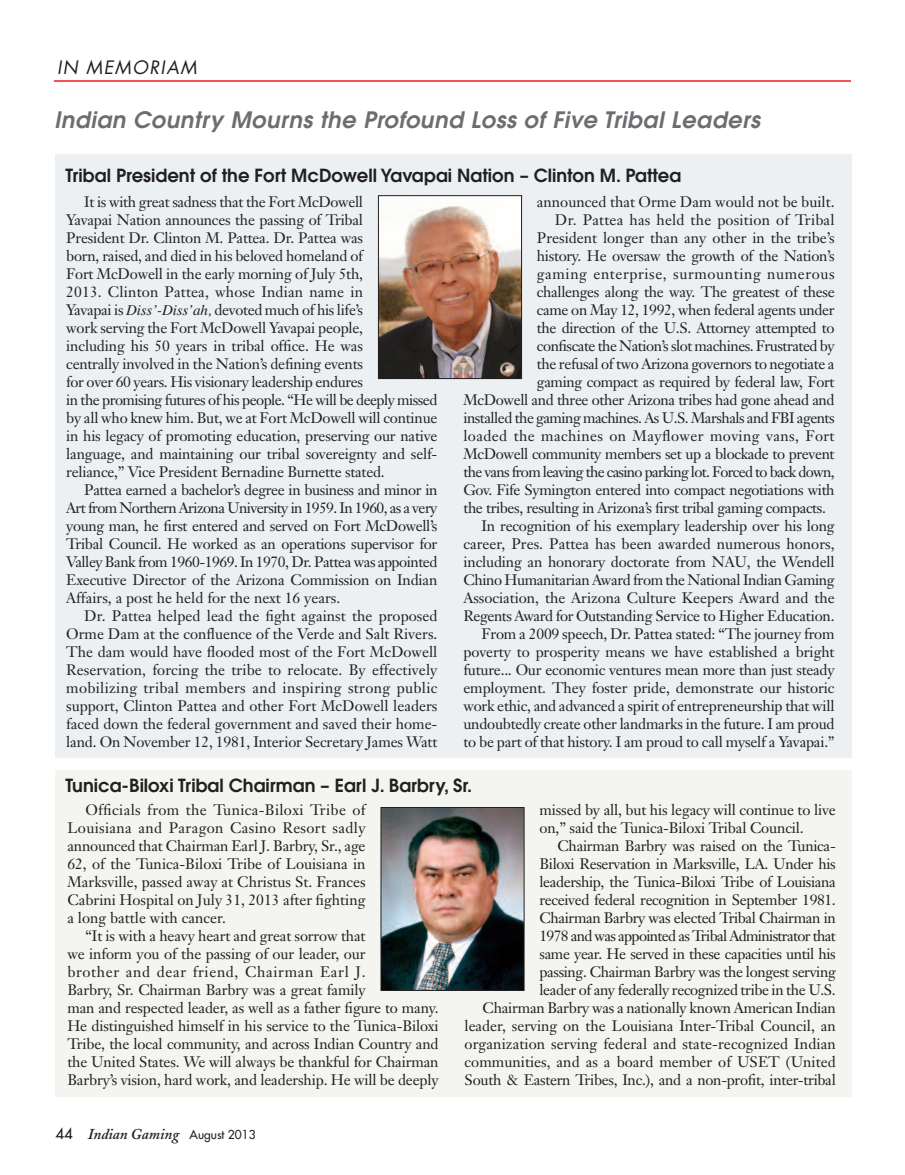
<style>
.page{position:relative;width:905px;height:1175px;background:#fff}
.page>*{position:absolute;margin:0;border:0;box-sizing:border-box;transform-origin:0 0}
.t1{font:italic 600 22.5px "Avant Garde";letter-spacing:.025em;color:#6c6d70}
.t2{font:600 18px "Avant Garde";color:#231f20}
.t3{font:italic 18px "Futura";letter-spacing:.08em;color:#231f20}
.t4{font:15px/18px "Janson Text";letter-spacing:-.015em;color:#231f20;text-align:justify}
.t5{font:15px "Janson Text";letter-spacing:-.035em;color:#231f20}
.t6{font:15px "Janson Text";letter-spacing:-.045em;color:#231f20}
.t7{font:15px "Janson Text";letter-spacing:.025em;color:#231f20}
.t8{font:15px "Janson Text";letter-spacing:.04em;color:#231f20}
.t9{font:15px "Janson Text";letter-spacing:.015em;color:#231f20}
.t10{font:italic 600 15px "Adobe Caslon";color:#231f20}
.s1{font-family:"Times";font-style:italic}
.s2{font-family:"Futura";font-weight:400;font-style:normal}
.s3{font-family:"Futura";font-weight:400;font-style:normal;font-size:12px}
</style>
<div class="page">
<hr style="left:54px;top:80px;width:797px;height:2px;background:#ee1d23">
<div style="left:55px;top:770px;width:797px;height:327px;background:#f4f4f1"></div>
<img style="left:382px;top:809px;width:140px;height:179px">
<div style="left:380px;top:807px;width:144px;height:183px;border:1px solid #231f20"></div>
<div style="left:55px;top:154px;width:796px;height:603px;background:#ecf0f2"></div>
<img style="left:380px;top:197px;width:140px;height:180px">
<div style="left:378px;top:195px;width:144px;height:184px;border:1px solid #231f20"></div>
<p class="t3" style="left:57px;top:59px;width:141px">IN MEMORIAM</p>
<h1 class="t1" style="left:54px;top:112px;width:707px">Indian Country Mourns the Profound Loss of Five Tribal Leaders</h1>
<p class="t2" style="left:65px;top:169px;width:617px">Tribal President of the Fort McDowell Yavapai Nation – Clinton M. Pattea</p>
<p class="t4" style="left:66px;top:194px;width:373px;text-align:left;text-indent:18px">It is with great sadness that the Fort McDowell<br>Yavapai Nation announces the passing of Tribal<br>President Dr. Clinton M. Pattea. Dr. Pattea was<br>born, raised, and died in his beloved homeland of<br>Fort McDowell in the early morning of July 5th,<br>2013. Clinton Pattea, whose Indian name in<br>Yavapai is <span class="s1">Diss’-Diss’ah,</span> devoted much of his life’s<br>work serving the Fort McDowell Yavapai people,<br>including his 50 years in tribal office. He was<br>centrally involved in the Nation’s defining events<br>for over 60 years. His visionary leadership endures<br>in the promising futures of his people. “He will be deeply missed by all who knew him. But, we at Fort McDowell will continue in his legacy of promoting education, preserving our native language, and maintaining our tribal sovereignty and self&shy;reliance,” Vice President Bernadine Burnette stated.</p>
<p class="t4" style="left:66px;top:482px;width:373px;text-indent:18px">Pattea earned a bachelor’s degree in business and minor in Art from Northern Arizona University in 1959. In 1960, as a very young man, he first entered and served on Fort McDowell’s Tribal Council. He worked as an operations supervisor for Valley Bank from 1960-1969. In 1970, Dr. Pattea was appointed Executive Director of the Arizona Commission on Indian Affairs, a post he held for the next 16 years.</p>
<p class="t4" style="left:66px;top:608px;width:373px;text-indent:18px">Dr. Pattea helped lead the fight against the proposed Orme Dam at the confluence of the Verde and Salt Rivers.<br>The dam would have flooded most of the Fort McDowell Reservation, forcing the tribe to relocate. By effectively mobilizing tribal members and inspiring strong public support, Clinton Pattea and other Fort McDowell leaders faced down the federal government and saved their home&shy;land. On November 12, 1981, Interior Secretary James Watt</p>
<p class="t4" style="left:537px;top:194px;width:299px">announced that Orme Dam would not be built.</p>
<p class="t9" style="left:555px;top:214px;width:281px">Dr. Pattea has held the position of Tribal</p>
<p class="t4" style="left:537px;top:230px;width:299px">President longer than any other in the tribe’s</p>
<p class="t4" style="left:537px;top:248px;width:299px">history. He oversaw the growth of the Nation’s</p>
<p class="t8" style="left:537px;top:268px;width:299px">gaming enterprise, surmounting numerous</p>
<p class="t4" style="left:537px;top:284px;width:299px">challenges along the way. The greatest of these</p>
<p class="t4" style="left:537px;top:302px;width:299px">came on May 12, 1992, when federal agents under</p>
<p class="t4" style="left:537px;top:320px;width:299px">the direction of the U.S. Attorney attempted to</p>
<p class="t5" style="left:537px;top:340px;width:299px">confiscate the Nation’s slot machines. Frustrated by</p>
<p class="t4" style="left:537px;top:356px;width:299px">the refusal of two Arizona governors to negotiate a</p>
<p class="t4" style="left:537px;top:374px;width:299px">gaming compact as required by federal law, Fort</p>
<p class="t4" style="left:463px;top:392px;width:373px">McDowell and three other Arizona tribes had gone ahead and</p>
<p class="t5" style="left:463px;top:412px;width:373px">installed the gaming machines. As U.S. Marshals and FBI agents</p>
<p class="t7" style="left:463px;top:430px;width:373px">loaded the machines on Mayflower moving vans, Fort</p>
<p class="t4" style="left:463px;top:446px;width:373px">McDowell community members set up a blockade to prevent</p>
<p class="t6" style="left:463px;top:466px;width:373px">the vans from leaving the casino parking lot. Forced to back down,</p>
<p class="t4" style="left:463px;top:482px;width:373px">Gov. Fife Symington entered into compact negotiations with</p>
<p class="t4" style="left:463px;top:500px;width:364px">the tribes, resulting in Arizona’s first tribal gaming compacts.</p>
<p class="t4" style="left:481px;top:518px;width:355px">In recognition of his exemplary leadership over his long</p>
<p class="t4" style="left:463px;top:536px;width:373px">career, Pres. Pattea has been awarded numerous honors,</p>
<p class="t4" style="left:463px;top:554px;width:373px">including an honorary doctorate from NAU, the Wendell</p>
<p class="t4" style="left:463px;top:572px;width:373px">Chino Humanitarian Award from the National Indian Gaming</p>
<p class="t4" style="left:463px;top:590px;width:373px">Association, the Arizona Culture Keepers Award and the</p>
<p class="t4" style="left:463px;top:608px;width:373px">Regents Award for Outstanding Service to Higher Education.</p>
<p class="t4" style="left:481px;top:626px;width:355px">From a 2009 speech, Dr. Pattea stated: “The journey from</p>
<p class="t4" style="left:463px;top:644px;width:373px">poverty to prosperity means we have established a bright</p>
<p class="t4" style="left:463px;top:662px;width:373px">future... Our economic ventures mean more than just steady</p>
<p class="t4" style="left:463px;top:680px;width:373px">employment. They foster pride, demonstrate our historic</p>
<p class="t4" style="left:463px;top:698px;width:373px">work ethic, and advanced a spirit of entrepreneurship that will</p>
<p class="t4" style="left:463px;top:716px;width:373px">undoubtedly create other landmarks in the future. I am proud</p>
<p class="t4" style="left:463px;top:734px;width:373px">to be part of that history. I am proud to call myself a Yavapai.”</p>
<p class="t2" style="left:66px;top:778px;width:408px">Tunica-Biloxi Tribal Chairman – Earl J. Barbry, Sr.</p>
<p class="t4" style="left:67px;top:802px;width:300px;text-indent:18px">Officials from the Tunica-Biloxi Tribe of Louisiana and Paragon Casino Resort sadly announced that Chairman Earl J. Barbry, Sr., age 62, of the Tunica-Biloxi Tribe of Louisiana in Marksville, passed away at Christus St. Frances Cabrini Hospital on July 31, 2013 after fighting a long battle with cancer.</p>
<p class="t4" style="left:67px;top:928px;width:373px;text-align:left;text-indent:18px">“It is with a heavy heart and great sorrow that<br>we inform you of the passing of our leader, our<br>brother and dear friend, Chairman Earl J.<br>Barbry, Sr. Chairman Barbry was a great family<br>man and respected leader, as well as a father figure to many.<br>He distinguished himself in his service to the Tunica-Biloxi Tribe, the local community, and across Indian Country and the United States. We will always be thankful for Chairman Barbry’s vision, hard work, and leadership. He will be deeply</p>
<p class="t10" style="left:55px;top:1129px;width:202px"><span class="s2">44</span> Indian Gaming <span class="s3">August 2013</span></p>
<p class="t4" style="left:539px;top:802px;width:298px">missed by all, but his legacy will continue to live on,” said the Tunica-Biloxi Tribal Council.</p>
<p class="t4" style="left:464px;top:838px;width:373px;text-align:right">Chairman Barbry was raised on the Tunica-<br>Biloxi Reservation in Marksville, LA. Under his<br>leadership, the Tunica-Biloxi Tribe of Louisiana<br>received federal recognition in September 1981.<br>Chairman Barbry was elected Tribal Chairman in<br>1978 and was appointed as Tribal Administrator that<br>same year. He served in these capacities until his<br>passing. Chairman Barbry was the longest serving<br>leader of any federally recognized tribe in the U.S.<br>Chairman Barbry was a nationally known American Indian leader, serving on the Louisiana Inter-Tribal Council, an organization serving federal and state-recognized Indian communities, and as a board member of USET (United South &amp; Eastern Tribes, Inc.), and a non-profit, inter-tribal</p>
</div>
